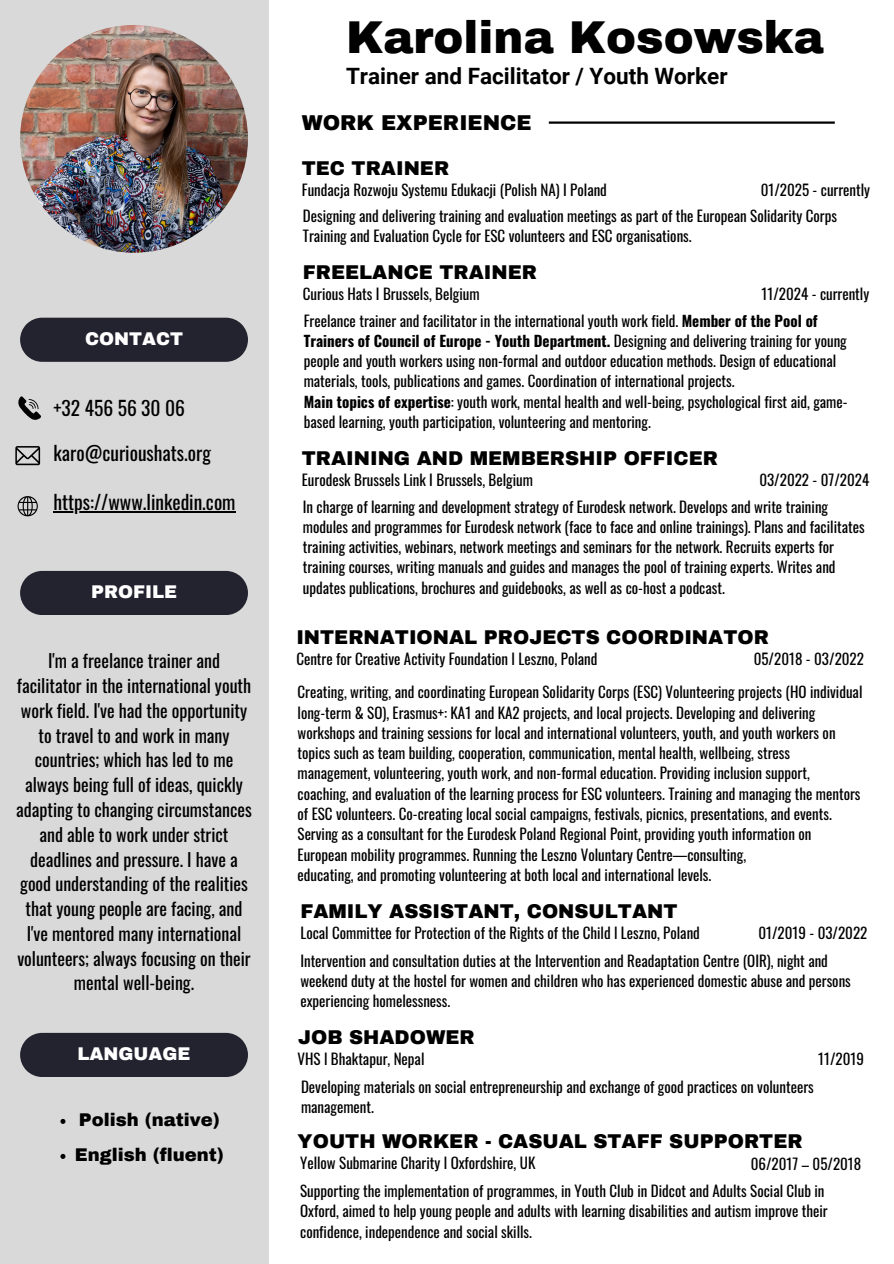
<style>
.page{position:relative;width:894px;height:1264px;background:#fff}
.page>*{position:absolute;margin:0;border:0;box-sizing:border-box;transform-origin:0 0}
.t1{font:900 45px "Archivo";color:#000}
.t2{font:700 22.5px "Roboto";color:#000}
.t3{font:900 21px "Archivo";color:#000}
.t4{font:900 19.5px "Archivo";color:#000}
.t5{font:19.5px "Oswald";color:#000}
.t6{font:18px/24.8px "Oswald";color:#000;text-align:center}
.t7{font:900 18px "Archivo";color:#000}
.t8{font:900 18px "Archivo";color:#fff}
.t9{font:15px/20.2px "Oswald";color:#000}
.s1{font-weight:700}
</style>
<div class="page">
<div style="left:0;top:0;width:268px;height:1263px;background:#d9d9d9"></div>
<img style="left:20px;top:25px;width:228px;height:228px;border-radius:50%">
<hr style="left:548px;top:121px;width:286px;height:3px;background:#000">
<div style="left:20px;top:318px;width:228px;height:44px;background:#23222f"></div>
<div style="left:20px;top:571px;width:228px;height:44px;background:#23222f"></div>
<div style="left:20px;top:1032px;width:228px;height:44px;background:#23222f"></div>
<svg style="left:18px;top:496px;width:20px;height:20px"></svg>
<svg style="left:15px;top:446px;width:25px;height:19px"></svg>
<svg style="left:18px;top:396px;width:23px;height:24px"></svg>
<svg style="left:60px;top:1118px;width:5px;height:5px"></svg>
<svg style="left:60px;top:1154px;width:5px;height:4px"></svg>
<hr style="left:54px;top:511px;width:181px;height:1px;background:#000">
<h4 class="t8" style="left:85px;top:329px;width:99px">CONTACT</h4>
<h4 class="t5" style="left:54px;top:392px;width:133px">+32 456 56 30 06</h4>
<p class="t5" style="left:54px;top:438px;width:159px">karo@curioushats.org</p>
<p class="t5" style="left:54px;top:487px;width:183px">https://www.linkedin.com</p>
<p class="t8" style="left:91px;top:582px;width:88px">PROFILE</p>
<p class="t6" style="left:16px;top:648px;width:237px">I'm a freelance trainer and facilitator in the international youth work field. I've had the opportunity to travel to and work in many countries; which has led to me always being full of ideas, quickly adapting to changing circumstances and able to work under strict deadlines and pressure. I have a good understanding of the realities that young people are facing, and<br>I've mentored many international volunteers; always focusing on their mental well-being.</p>
<h5 class="t8" style="left:77px;top:1044px;width:114px">LANGUAGE</h5>
<p class="t7" style="left:79px;top:1110px;width:142px">Polish (native)</p>
<p class="t7" style="left:75px;top:1145px;width:150px">English (fluent)</p>
<p class="t1" style="left:346px;top:14px;width:479px">Karolina Kosowska</p>
<h5 class="t2" style="left:346px;top:63px;width:383px">Trainer and Facilitator / Youth Worker</h5>
<p class="t3" style="left:302px;top:112px;width:231px">WORK EXPERIENCE</p>
<h4 class="t4" style="left:302px;top:158px;width:149px">TEC TRAINER</h4>
<p class="t9" style="left:302px;top:179px;width:306px">Fundacja Rozwoju Systemu Edukacji (Polish NA) I Poland</p>
<p class="t9" style="left:760px;top:179px;width:111px">01/2025 - currently</p>
<p class="t9" style="left:303px;top:205px;width:535px">Designing and delivering training and evaluation meetings as part of the European Solidarity Corps<br>Training and Evaluation Cycle for ESC volunteers and ESC organisations.</p>
<h5 class="t4" style="left:303px;top:262px;width:235px">FREELANCE TRAINER</h5>
<h4 class="t9" style="left:303px;top:283px;width:178px">Curious Hats I Brussels, Belgium</h4>
<h5 class="t9" style="left:761px;top:283px;width:109px">11/2024 - currently</h5>
<h4 class="t9" style="left:303px;top:310px;width:544px">Freelance trainer and facilitator in the international youth work field. <span class="s1">Member of the Pool of Trainers of Council of Europe - Youth Department.</span> Designing and delivering training for young people and youth workers using non-formal and outdoor education methods. Design of educational materials, tools, publications and games. Coordination of international projects.</h4>
<p class="t9" style="left:303px;top:391px;width:545px"><span class="s1">Main topics of expertise</span>: youth work, mental health and well-being, psychological first aid, game&shy;based learning, youth participation, volunteering and mentoring.</p>
<p class="t4" style="left:302px;top:448px;width:417px">TRAINING AND MEMBERSHIP OFFICER</p>
<h1 class="t9" style="left:302px;top:469px;width:232px">Eurodesk Brussels Link I Brussels, Belgium</h1>
<h3 class="t9" style="left:759px;top:469px;width:111px">03/2022 - 07/2024</h3>
<h2 class="t9" style="left:303px;top:495px;width:563px">In charge of learning and development strategy of Eurodesk network. Develops and write training modules and programmes for Eurodesk network (face to face and online trainings). Plans and facilitates training activities, webinars, network meetings and seminars for the network. Recruits experts for training courses, writing manuals and guides and manages the pool of training experts. Writes and updates publications, brochures and guidebooks, as well as co-host a podcast.</h2>
<p class="t4" style="left:296px;top:627px;width:474px">INTERNATIONAL PROJECTS COORDINATOR</p>
<h4 class="t9" style="left:296px;top:648px;width:302px">Centre for Creative Activity Foundation l Leszno, Poland</h4>
<p class="t9" style="left:753px;top:648px;width:112px">05/2018 - 03/2022</p>
<p class="t9" style="left:297px;top:681px;width:566px">Creating, writing, and coordinating European Solidarity Corps (ESC) Volunteering projects (HO individual long-term &amp; SO), Erasmus+: KA1 and KA2 projects, and local projects. Developing and delivering workshops and training sessions for local and international volunteers, youth, and youth workers on topics such as team building, cooperation, communication, mental health, wellbeing, stress management, volunteering, youth work, and non-formal education. Providing inclusion support, coaching, and evaluation of the learning process for ESC volunteers. Training and managing the mentors of ESC volunteers. Co-creating local social campaigns, festivals, picnics, presentations, and events.<br>Serving as a consultant for the Eurodesk Poland Regional Point, providing youth information on</p>
<p class="t9" style="left:297px;top:843px;width:450px">European mobility programmes. Running the Leszno Voluntary Centre—consulting,</p>
<h4 class="t9" style="left:297px;top:863px;width:415px">educating, and promoting volunteering at both local and international levels.</h4>
<p class="t4" style="left:300px;top:900px;width:378px">FAMILY ASSISTANT, CONSULTANT</p>
<p class="t9" style="left:300px;top:922px;width:401px">Local Committee for Protection of the Rights of the Child l Leszno, Poland</p>
<p class="t9" style="left:758px;top:922px;width:110px">01/2019 - 03/2022</p>
<p class="t9" style="left:300px;top:949px;width:552px">Intervention and consultation duties at the Intervention and Readaptation Centre (OIR), night and weekend duty at the hostel for women and children who has experienced domestic abuse and persons experiencing homelessness.</p>
<h4 class="t4" style="left:298px;top:1027px;width:178px">JOB SHADOWER</h4>
<p class="t9" style="left:297px;top:1048px;width:128px">VHS l Bhaktapur, Nepal</p>
<p class="t9" style="left:817px;top:1048px;width:47px">11/2019</p>
<p class="t9" style="left:301px;top:1075px;width:514px">Developing materials on social entrepreneurship and exchange of good practices on volunteers management.</p>
<h4 class="t4" style="left:297px;top:1130px;width:506px">YOUTH WORKER - CASUAL STAFF SUPPORTER</h4>
<p class="t9" style="left:300px;top:1152px;width:237px">Yellow Submarine Charity l Oxfordshire, UK</p>
<p class="t9" style="left:750px;top:1152px;width:112px">06/2017 – 05/2018</p>
<p class="t9" style="left:300px;top:1180px;width:529px">Supporting the implementation of programmes, in Youth Club in Didcot and Adults Social Club in<br>Oxford, aimed to help young people and adults with learning disabilities and autism improve their confidence, independence and social skills.</p>
</div>
